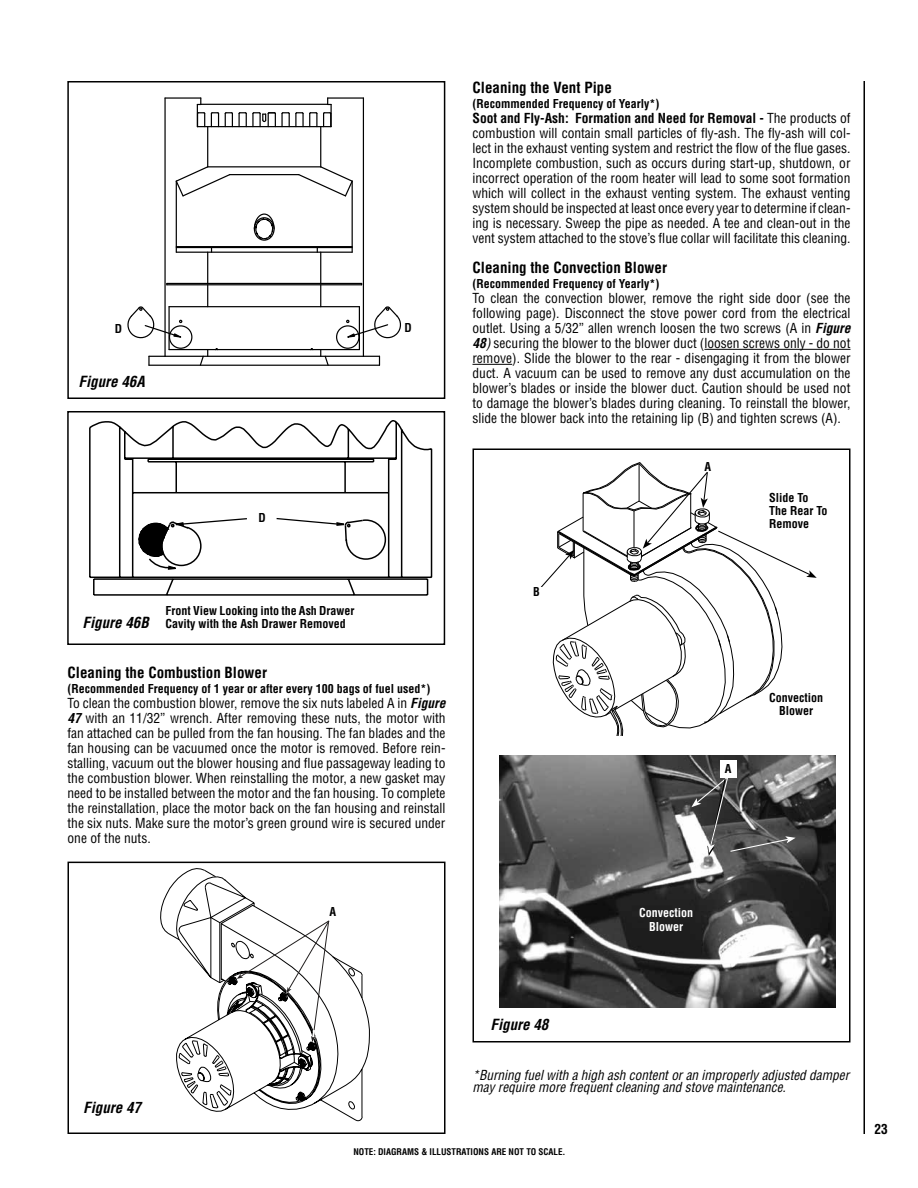
<style>
.page{position:relative;width:918px;height:1188px;background:#fff}
.page>*{position:absolute;margin:0;border:0;box-sizing:border-box;transform-origin:0 0}
.t1{font:700 condensed 27px "Helvetica";color:#221f1f}
.t2{font:700 condensed 15.9px "Helvetica";color:#221f1f}
.t3{font:700 condensed 15px "Helvetica";color:#000}
.t4{font:italic 700 condensed 15px "Helvetica";color:#000}
.t5{font:condensed 13.5px/15px "Helvetica";color:#000;text-align:justify}
.t6{font:italic condensed 13.5px/12px "Helvetica";color:#000}
.t7{font:700 condensed 13.5px "Helvetica";color:#000}
.t8{font:700 condensed 12px/13px "Helvetica";color:#000}
.t9{font:700 condensed 12px/13.5px "Helvetica";color:#fff;text-align:center}
.t10{font:700 condensed 9px "Helvetica";color:#000}
.s1{font-weight:700;font-style:italic}
.s2{font-weight:700}
.s3{font-style:italic}
</style>
<div class="page">
<hr style="left:863px;top:81px;width:2px;height:1053px;background:#000">
<svg style="left:160px;top:868px;width:210px;height:200px"></svg>
<svg style="left:167px;top:869px;width:196px;height:252px"></svg>
<svg style="left:89px;top:420px;width:344px;height:176px"></svg>
<svg style="left:275px;top:517px;width:79px;height:10px"></svg>
<svg style="left:123px;top:517px;width:125px;height:54px"></svg>
<div style="left:315px;top:898px;width:36px;height:22px;background:#fff"></div>
<div style="left:249px;top:505px;width:26px;height:35px;background:#fff"></div>
<hr style="left:704px;top:349px;width:146px;height:1px;background:#000">
<hr style="left:472px;top:364px;width:40px;height:1px;background:#000">
<img style="left:499px;top:755px;width:336px;height:252px">
<div style="left:720px;top:761px;width:16px;height:17px;background:#fff"></div>
<svg style="left:691px;top:776px;width:105px;height:80px;background:#636363"></svg>
<hr style="left:165px;top:97px;width:36px;height:2px;background:#000">
<hr style="left:363px;top:98px;width:1px;height:258px;background:#000">
<hr style="left:165px;top:356px;width:198px;height:1px;background:#000">
<hr style="left:164px;top:98px;width:2px;height:258px;background:#000">
<hr style="left:149px;top:365px;width:231px;height:1px;background:#000">
<svg style="left:148px;top:356px;width:17px;height:9px"></svg>
<svg style="left:363px;top:356px;width:17px;height:9px"></svg>
<hr style="left:169px;top:349px;width:190px;height:1px;background:#000">
<svg style="left:199px;top:350px;width:9px;height:16px"></svg>
<hr style="left:169px;top:306px;width:190px;height:1px;background:#000">
<hr style="left:167px;top:284px;width:195px;height:1px;background:#000">
<svg style="left:207px;top:285px;width:1px;height:21px"></svg>
<svg style="left:320px;top:285px;width:1px;height:21px"></svg>
<svg style="left:309px;top:348px;width:21px;height:18px"></svg>
<div style="left:169px;top:325px;width:23px;height:24px;border:1px solid #000;border-radius:50%"></div>
<div style="left:336px;top:325px;width:24px;height:24px;border:1px solid #000;border-radius:50%"></div>
<hr style="left:167px;top:283px;width:195px;height:1px;background:#000">
<hr style="left:176px;top:252px;width:176px;height:1px;background:#000">
<hr style="left:207px;top:252px;width:1px;height:31px;background:#000">
<hr style="left:320px;top:252px;width:1px;height:31px;background:#000">
<hr style="left:359px;top:307px;width:1px;height:43px;background:#000">
<hr style="left:168px;top:307px;width:2px;height:43px;background:#000">
<hr style="left:352px;top:181px;width:1px;height:71px;background:#000">
<hr style="left:176px;top:181px;width:1px;height:71px;background:#000">
<hr style="left:207px;top:127px;width:1px;height:40px;background:#000">
<hr style="left:320px;top:127px;width:1px;height:40px;background:#000">
<hr style="left:328px;top:97px;width:35px;height:2px;background:#000">
<svg style="left:196px;top:98px;width:136px;height:29px"></svg>
<svg style="left:253px;top:213px;width:22px;height:28px"></svg>
<hr style="left:176px;top:246px;width:176px;height:1px;background:#000">
<hr style="left:176px;top:247px;width:176px;height:1px;background:#000">
<hr style="left:201px;top:104px;width:127px;height:1px;background:#000">
<hr style="left:208px;top:166px;width:113px;height:1px;background:#000">
<hr style="left:230px;top:174px;width:69px;height:1px;background:#000">
<svg style="left:175px;top:165px;width:56px;height:32px"></svg>
<svg style="left:297px;top:165px;width:56px;height:32px"></svg>
<svg style="left:346px;top:306px;width:55px;height:35px"></svg>
<svg style="left:127px;top:306px;width:55px;height:35px"></svg>
<svg style="left:540px;top:462px;width:277px;height:273px"></svg>
<div style="left:68px;top:862px;width:378px;height:272px;border:2px solid #000"></div>
<div style="left:67px;top:81px;width:378px;height:318px;border:2px solid #000"></div>
<div style="left:67px;top:411px;width:378px;height:234px;border:2px solid #000"></div>
<div style="left:472px;top:448px;width:378px;height:594px;border:2px solid #000"></div>
<p class="t8" style="left:115px;top:322px;width:9px">D</p>
<p class="t8" style="left:404px;top:321px;width:9px">D</p>
<p class="t4" style="left:79px;top:372px;width:68px">Figure 46A</p>
<h1 class="t1" style="left:253px;top:501px;width:18px">D</h1>
<p class="t8" style="left:258px;top:511px;width:9px">D</p>
<p class="t4" style="left:82px;top:613px;width:68px">Figure 46B</p>
<p class="t8" style="left:166px;top:604px;width:191px">Front View Looking into the Ash Drawer<br>Cavity with the Ash Drawer Removed</p>
<p class="t3" style="left:68px;top:663px;width:201px">Cleaning the Combustion Blower</p>
<p class="t8" style="left:68px;top:682px;width:364px">(Recommended Frequency of 1 year or after every 100 bags of fuel used*)</p>
<p class="t5" style="left:68px;top:695px;width:380px">To clean the combustion blower, remove the six nuts labeled A in <span class="s1">Figure 47</span> with an 11/32” wrench. After removing these nuts, the motor with fan attached can be pulled from the fan housing. The fan blades and the fan housing can be vacuumed once the motor is removed. Before rein&shy;stalling, vacuum out the blower housing and flue passageway leading to the combustion blower. When reinstalling the motor, a new gasket may need to be installed between the motor and the fan housing. To complete the reinstallation, place the motor back on the fan housing and reinstall the six nuts. Make sure the motor’s green ground wire is secured under one of the nuts.</p>
<p class="t2" style="left:330px;top:903px;width:10px">A</p>
<p class="t8" style="left:330px;top:905px;width:8px">A</p>
<p class="t3" style="left:472px;top:78px;width:141px">Cleaning the Vent Pipe</p>
<p class="t8" style="left:472px;top:97px;width:188px">(Recommended Frequency of Yearly*)</p>
<p class="t5" style="left:472px;top:110px;width:380px"><span class="s2">Soot and Fly-Ash: Formation and Need for Removal -</span> The products of combustion will contain small particles of fly-ash. The fly-ash will col&shy;lect in the exhaust venting system and restrict the flow of the flue gases.<br>Incomplete combustion, such as occurs during start-up, shutdown, or incorrect operation of the room heater will lead to some soot formation which will collect in the exhaust venting system. The exhaust venting system should be inspected at least once every year to determine if clean&shy;ing is necessary. Sweep the pipe as needed. A tee and clean-out in the vent system attached to the stove’s flue collar will facilitate this cleaning.</p>
<p class="t3" style="left:472px;top:258px;width:196px">Cleaning the Convection Blower</p>
<p class="t8" style="left:472px;top:277px;width:188px">(Recommended Frequency of Yearly*)</p>
<p class="t5" style="left:472px;top:290px;width:380px">To clean the convection blower, remove the right side door (see the following page). Disconnect the stove power cord from the electrical outlet. Using a 5/32” allen wrench loosen the two screws (A in <span class="s1">Figure</span></p>
<p class="t5" style="left:472px;top:335px;width:380px"><span class="s1">48</span><span class="s3">)</span> securing the blower to the blower duct (loosen screws only - do not remove). Slide the blower to the rear - disengaging it from the blower duct. A vacuum can be used to remove any dust accumulation on the blower’s blades or inside the blower duct. Caution should be used not to damage the blower’s blades during cleaning. To reinstall the blower, slide the blower back into the retaining lip (B) and tighten screws (A).</p>
<p class="t8" style="left:533px;top:586px;width:8px">B</p>
<p class="t8" style="left:705px;top:460px;width:8px">A</p>
<p class="t8" style="left:769px;top:491px;width:60px">Slide To<br>The Rear To<br>Remove</p>
<p class="t8" style="left:725px;top:762px;width:8px">A</p>
<p class="t8" style="left:769px;top:691px;width:55px;line-height:13.5px;text-align:center">Convection<br>Blower</p>
<p class="t9" style="left:639px;top:906px;width:55px">Convection<br>Blower</p>
<p class="t4" style="left:83px;top:1099px;width:59px">Figure 47</p>
<p class="t4" style="left:490px;top:1015px;width:59px">Figure 48</p>
<p class="t6" style="left:472px;top:1069px;width:378px">*Burning fuel with a high ash content or an improperly adjusted damper may require more frequent cleaning and stove maintenance.</p>
<p class="t10" style="left:353px;top:1146px;width:214px">NOTE: DIAGRAMS &amp; ILLUSTRATIONS ARE NOT TO SCALE.</p>
<p class="t7" style="left:874px;top:1120px;width:15px">23</p>
</div>
